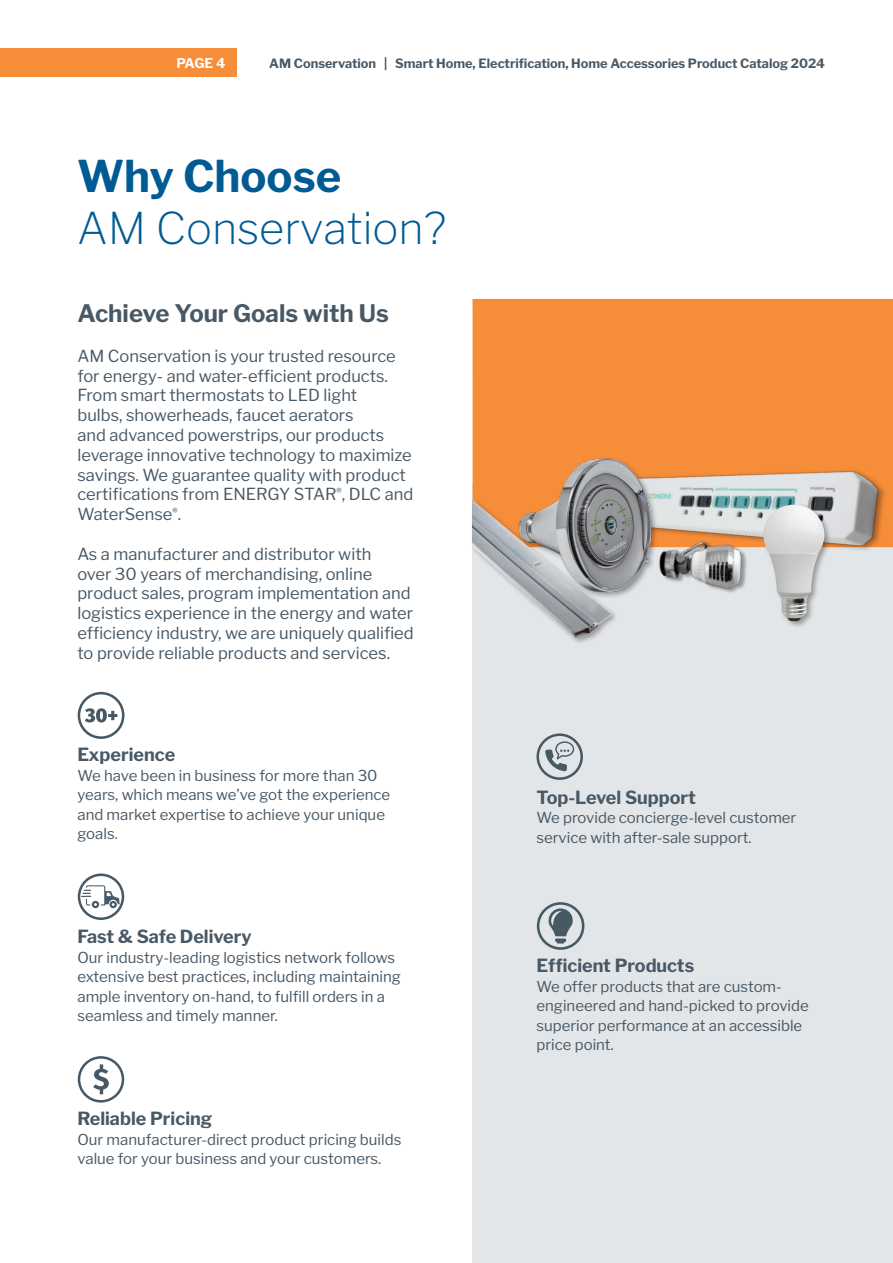
<style>
.page{position:relative;width:893px;height:1263px;background:#fff}
.page>*{position:absolute;margin:0;border:0;box-sizing:border-box;transform-origin:0 0}
.t1{font:200 43.5px "Libre Franklin";color:#005b94}
.t2{font:700 43.5px "Libre Franklin";color:#005b94}
.t3{font:700 24px "Libre Franklin";color:#485865}
.t4{font:700 18px "Libre Franklin";color:#485865}
.t5{font:16.5px/19.8px "Libre Franklin";color:#485865}
.t6{font:15px/19.5px "Libre Franklin";color:#485865}
.t7{font:700 13.5px "Libre Franklin";color:#fff}
.t8{font:700 12.75px "Libre Franklin";color:#485865}
</style>
<div class="page">
<div style="left:472px;top:484px;width:421px;height:779px;background:#e3e6e8"></div>
<div style="left:472px;top:299px;width:421px;height:248px;background:#f68d39"></div>
<svg style="left:78px;top:692px;width:46px;height:47px"></svg>
<svg style="left:78px;top:873px;width:46px;height:47px"></svg>
<svg style="left:536px;top:733px;width:47px;height:47px"></svg>
<svg style="left:537px;top:902px;width:47px;height:48px"></svg>
<svg style="left:78px;top:1056px;width:46px;height:46px"></svg>
<img style="left:659px;top:470px;width:234px;height:80px">
<div style="left:761px;top:502px;width:71px;height:127px;background:#000;opacity:.34"></div>
<img style="left:763px;top:505px;width:62px;height:116px">
<img style="left:560px;top:458px;width:96px;height:138px">
<img style="left:650px;top:516px;width:109px;height:80px">
<div style="left:470px;top:498px;width:149px;height:147px;background:#000;opacity:.34"></div>
<img style="left:472px;top:494px;width:141px;height:151px">
<div style="left:0;top:49px;width:237px;height:28px;background:#f68d39"></div>
<p class="t7" style="left:176px;top:53px;width:51px">PAGE 4</p>
<p class="t8" style="left:269px;top:53px;width:557px">AM Conservation | Smart Home, Electrification, Home Accessories Product Catalog 2024</p>
<p class="t2" style="left:77px;top:142px;width:266px">Why Choose</p>
<p class="t1" style="left:77px;top:202px;width:371px">AM Conservation?</p>
<p class="t3" style="left:77px;top:295px;width:313px">Achieve Your Goals with Us</p>
<p class="t5" style="left:77px;top:344px;width:337px">AM Conservation is your trusted resource for energy- and water-efficient products.<br>From smart thermostats to LED light<br>bulbs, showerheads, faucet aerators<br>and advanced powerstrips, our products leverage innovative technology to maximize savings. We guarantee quality with product certifications from ENERGY STAR<sup>®</sup>, DLC and WaterSense<sup>®</sup>.</p>
<p class="t5" style="left:77px;top:542px;width:338px">As a manufacturer and distributor with<br>over 30 years of merchandising, online product sales, program implementation and logistics experience in the energy and water efficiency industry, we are uniquely qualified to provide reliable products and services.</p>
<p class="t4" style="left:77px;top:741px;width:99px">Experience</p>
<p class="t6" style="left:77px;top:764px;width:314px">We have been in business for more than 30 years, which means we’ve got the experience and market expertise to achieve your unique goals.</p>
<p class="t4" style="left:77px;top:923px;width:176px">Fast &amp; Safe Delivery</p>
<p class="t6" style="left:77px;top:946px;width:325px">Our industry-leading logistics network follows extensive best practices, including maintaining ample inventory on-hand, to fulfill orders in a seamless and timely manner.</p>
<p class="t4" style="left:77px;top:1104px;width:136px">Reliable Pricing</p>
<p class="t6" style="left:77px;top:1128px;width:325px">Our manufacturer-direct product pricing builds value for your business and your customers.</p>
<p class="t4" style="left:536px;top:783px;width:161px">Top-Level Support</p>
<p class="t6" style="left:536px;top:806px;width:261px">We provide concierge-level customer service with after-sale support.</p>
<p class="t4" style="left:536px;top:951px;width:159px">Efficient Products</p>
<p class="t6" style="left:536px;top:975px;width:274px">We offer products that are custom&shy;engineered and hand-picked to provide superior performance at an accessible price point.</p>
</div>
